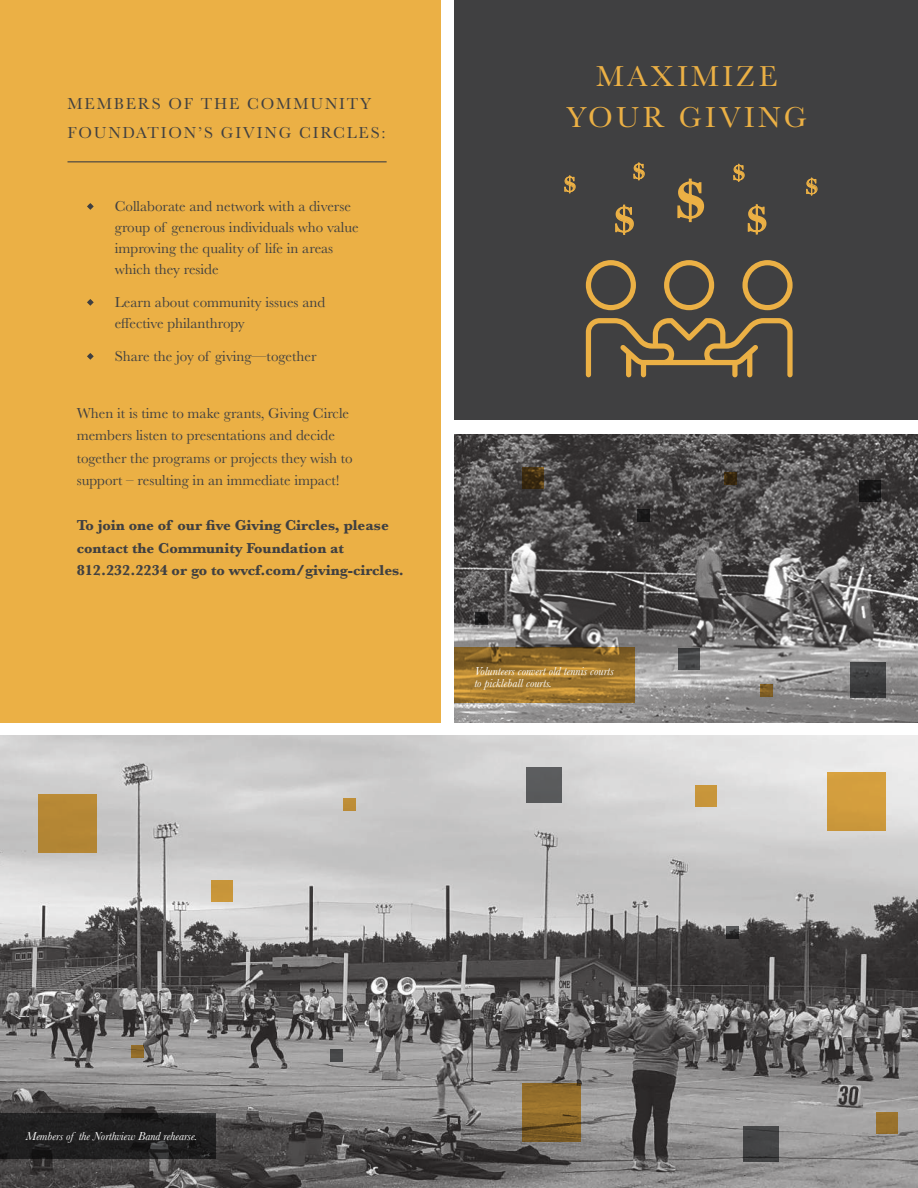
<style>
.page{position:relative;width:918px;height:1188px;background:#fff}
.page>*{position:absolute;margin:0;border:0;box-sizing:border-box;transform-origin:0 0}
.t1{font:700 33.3px "Didot";color:#ebb045}
.t2{font:30px/40.5px "Baskerville";letter-spacing:.11em;color:#ebb045;text-align:center}
.t3{font:700 19.95px "Didot";color:#ebb045}
.t4{font:16.5px/28.5px "Baskerville";letter-spacing:.11em;color:#404041}
.t5{font:15px/21px "Baskerville";color:#404041}
.t6{font:700 15px/22.5px "Baskerville";color:#404041}
.t7{font:italic 12px/12px "Baskerville";color:#fff}
</style>
<div class="page">
<img style="left:0;top:736px;width:918px;height:452px">
<img style="left:454px;top:435px;width:464px;height:287px">
<div style="left:0;top:0;width:441px;height:722px;background:#ebb045"></div>
<div style="left:455px;top:0;width:463px;height:420px;background:#404041"></div>
<hr style="left:68px;top:161px;width:319px;height:1px;background:#404041">
<div style="left:527px;top:768px;width:35px;height:35px;background:#5a5b5c"></div>
<div style="left:743px;top:1126px;width:35px;height:36px;background:#434445"></div>
<svg style="left:454px;top:648px;width:181px;height:55px;background:#9d742d"></svg>
<svg style="left:851px;top:662px;width:35px;height:35px"></svg>
<svg style="left:0;top:1113px;width:216px;height:46px;background:#1f1f1f"></svg>
<div style="left:38px;top:794px;width:59px;height:58px;background:#b58735"></div>
<div style="left:827px;top:772px;width:59px;height:59px;background:#d39e3e"></div>
<svg style="left:522px;top:1083px;width:58px;height:59px;background:#8a6628"></svg>
<div style="left:343px;top:798px;width:13px;height:13px;background:#bd8d37"></div>
<svg style="left:724px;top:473px;width:13px;height:12px"></svg>
<svg style="left:760px;top:684px;width:13px;height:13px"></svg>
<svg style="left:131px;top:1045px;width:13px;height:13px"></svg>
<svg style="left:726px;top:926px;width:13px;height:13px"></svg>
<div style="left:330px;top:1049px;width:13px;height:13px;background:#474849"></div>
<svg style="left:475px;top:612px;width:13px;height:13px"></svg>
<div style="left:637px;top:509px;width:13px;height:13px;background:#191819"></div>
<div style="left:212px;top:880px;width:21px;height:21px;background:#c7953a"></div>
<svg style="left:523px;top:468px;width:21px;height:21px"></svg>
<svg style="left:860px;top:481px;width:21px;height:21px"></svg>
<svg style="left:678px;top:648px;width:21px;height:21px"></svg>
<div style="left:877px;top:1113px;width:21px;height:21px;background:#98712c"></div>
<div style="left:696px;top:785px;width:21px;height:21px;background:#c8953a"></div>
<svg style="left:87px;top:203px;width:7px;height:7px"></svg>
<svg style="left:87px;top:299px;width:7px;height:7px"></svg>
<svg style="left:87px;top:353px;width:7px;height:7px"></svg>
<svg style="left:585px;top:260px;width:208px;height:118px"></svg>
<svg style="left:677px;top:178px;width:28px;height:45px"></svg>
<svg style="left:615px;top:204px;width:19px;height:31px"></svg>
<svg style="left:747px;top:204px;width:20px;height:31px"></svg>
<svg style="left:733px;top:163px;width:12px;height:19px"></svg>
<svg style="left:633px;top:162px;width:12px;height:19px"></svg>
<svg style="left:564px;top:175px;width:12px;height:19px"></svg>
<svg style="left:806px;top:177px;width:12px;height:19px"></svg>
<p class="t4" style="left:68px;top:90px;width:320px">MEMBERS OF THE COMMUNITY<br>FOUNDATION’S GIVING CIRCLES:</p>
<p class="t5" style="left:115px;top:196px;width:246px;text-indent:-27px">• Collaborate and network with a diverse group of generous individuals who value improving the quality of life in areas which they reside</p>
<p class="t5" style="left:115px;top:292px;width:212px;text-indent:-27px">• Learn about community issues and effective philanthropy</p>
<p class="t5" style="left:88px;top:346px;width:230px">• Share the joy of giving—together</p>
<p class="t5" style="left:77px;top:402px;width:278px;line-height:22.5px">When it is time to make grants, Giving Circle members listen to presentations and decide together the programs or projects they wish to support – resulting in an immediate impact!</p>
<p class="t6" style="left:77px;top:514px;width:329px">To join one of our five Giving Circles, please contact the Community Foundation at<br>812.232.2234 or go to wvcf.com/giving-circles.</p>
<h2 class="t2" style="left:567px;top:57px;width:242px">MAXIMIZE<br>YOUR GIVING</h2>
<h3 class="t3" style="left:633px;top:163px;width:14px">$</h3>
<h3 class="t3" style="left:733px;top:164px;width:14px">$</h3>
<h3 class="t3" style="left:564px;top:176px;width:14px">$</h3>
<h3 class="t3" style="left:806px;top:178px;width:14px">$</h3>
<h1 class="t1" style="left:614px;top:205px;width:155px">$<sup>$</sup>$</h1>
<p class="t7" style="left:474px;top:666px;width:141px">Volunteers convert old tennis courts to pickleball courts.</p>
<p class="t7" style="left:26px;top:1131px;width:173px">Members of the Northview Band rehearse.</p>
</div>
